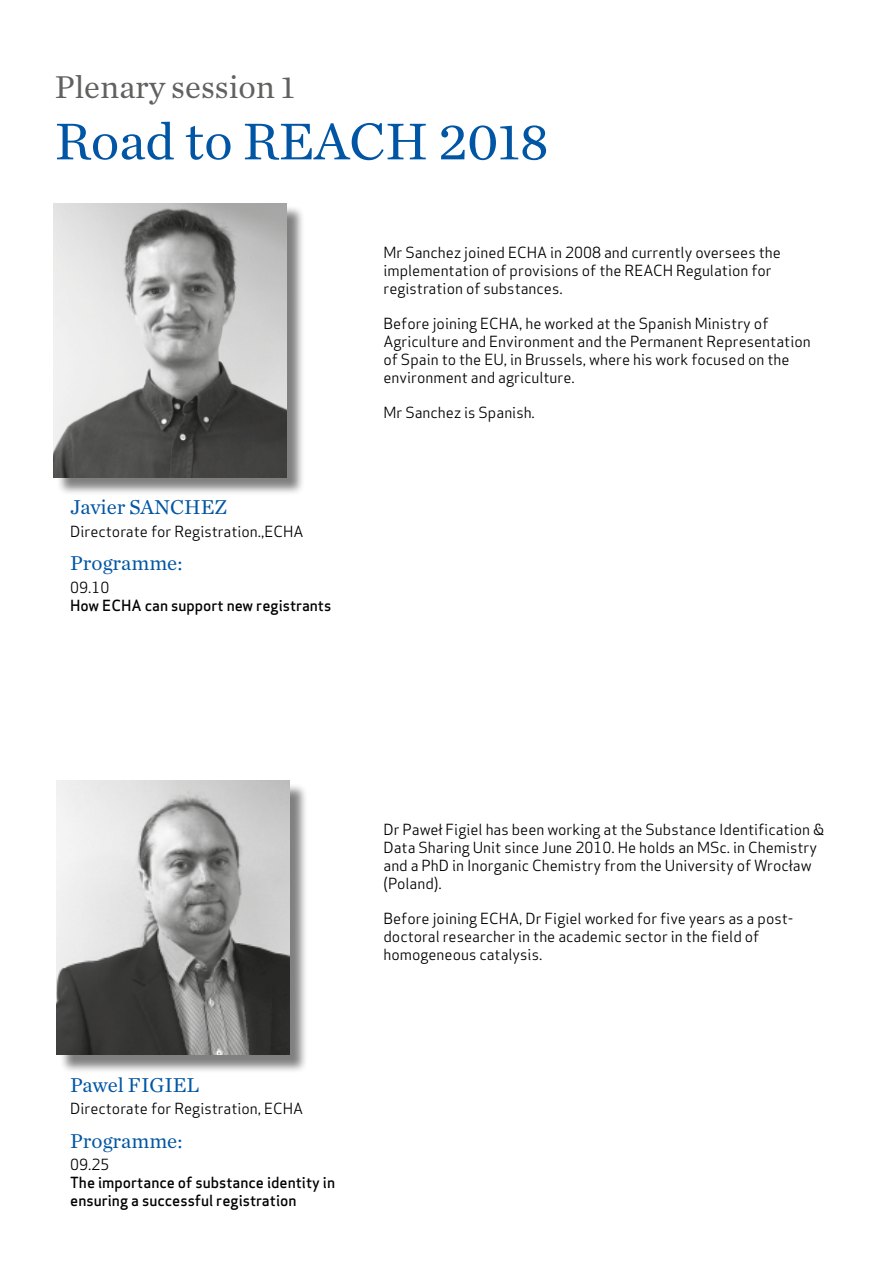
<style>
.page{position:relative;width:893px;height:1263px;background:#fff}
.page>*{position:absolute;margin:0;border:0;box-sizing:border-box;transform-origin:0 0}
.t1{font:54px "Chronicle Text G1";color:#0056a4}
.t2{font:33px "Chronicle Text G1";color:#616160}
.t3{font:21px "Chronicle Text G1";color:#0056a4}
.t4{font:15px/18px "Apex Sans";color:#000}
.t5{font:500 15px/18px "Apex Sans";color:#000}
</style>
<div class="page">
<div style="left:56px;top:205px;width:249px;height:291px;background:#000;opacity:.5"></div>
<img style="left:54px;top:203px;width:233px;height:274px">
<div style="left:60px;top:783px;width:249px;height:290px;background:#000;opacity:.5"></div>
<img style="left:57px;top:780px;width:233px;height:275px">
<h2 class="t2" style="left:55px;top:62px;width:241px">Plenary session 1</h2>
<h1 class="t1" style="left:55px;top:101px;width:495px">Road to REACH 2018</h1>
<h3 class="t3" style="left:70px;top:491px;width:159px">Javier SANCHEZ</h3>
<p class="t4" style="left:70px;top:521px;width:235px">Directorate for Registration.,ECHA</p>
<h3 class="t3" style="left:70px;top:547px;width:114px">Programme:</h3>
<p class="t4" style="left:70px;top:577px;width:41px">09.10</p>
<p class="t5" style="left:70px;top:594px;width:263px">How ECHA can support new registrants</p>
<p class="t4" style="left:383px;top:242px;width:399px">Mr Sanchez joined ECHA in 2008 and currently oversees the implementation of provisions of the REACH Regulation for registration of substances.</p>
<p class="t4" style="left:383px;top:313px;width:429px">Before joining ECHA, he worked at the Spanish Ministry of Agriculture and Environment and the Permanent Representation of Spain to the EU, in Brussels, where his work focused on the environment and agriculture.</p>
<p class="t4" style="left:383px;top:402px;width:153px">Mr Sanchez is Spanish.</p>
<h3 class="t3" style="left:70px;top:1069px;width:131px">Pawel FIGIEL</h3>
<p class="t4" style="left:70px;top:1098px;width:234px">Directorate for Registration, ECHA</p>
<h3 class="t3" style="left:70px;top:1125px;width:114px">Programme:</h3>
<p class="t4" style="left:70px;top:1154px;width:41px">09.25</p>
<p class="t5" style="left:70px;top:1172px;width:266px">The importance of substance identity in ensuring a successful registration</p>
<p class="t4" style="left:383px;top:819px;width:442px">Dr Paweł Figiel has been working at the Substance Identification &amp; Data Sharing Unit since June 2010. He holds an MSc. in Chemistry and a PhD in Inorganic Chemistry from the University of Wrocław (Poland).</p>
<p class="t4" style="left:383px;top:908px;width:411px">Before joining ECHA, Dr Figiel worked for five years as a post&shy;doctoral researcher in the academic sector in the field of homogeneous catalysis.</p>
</div>
